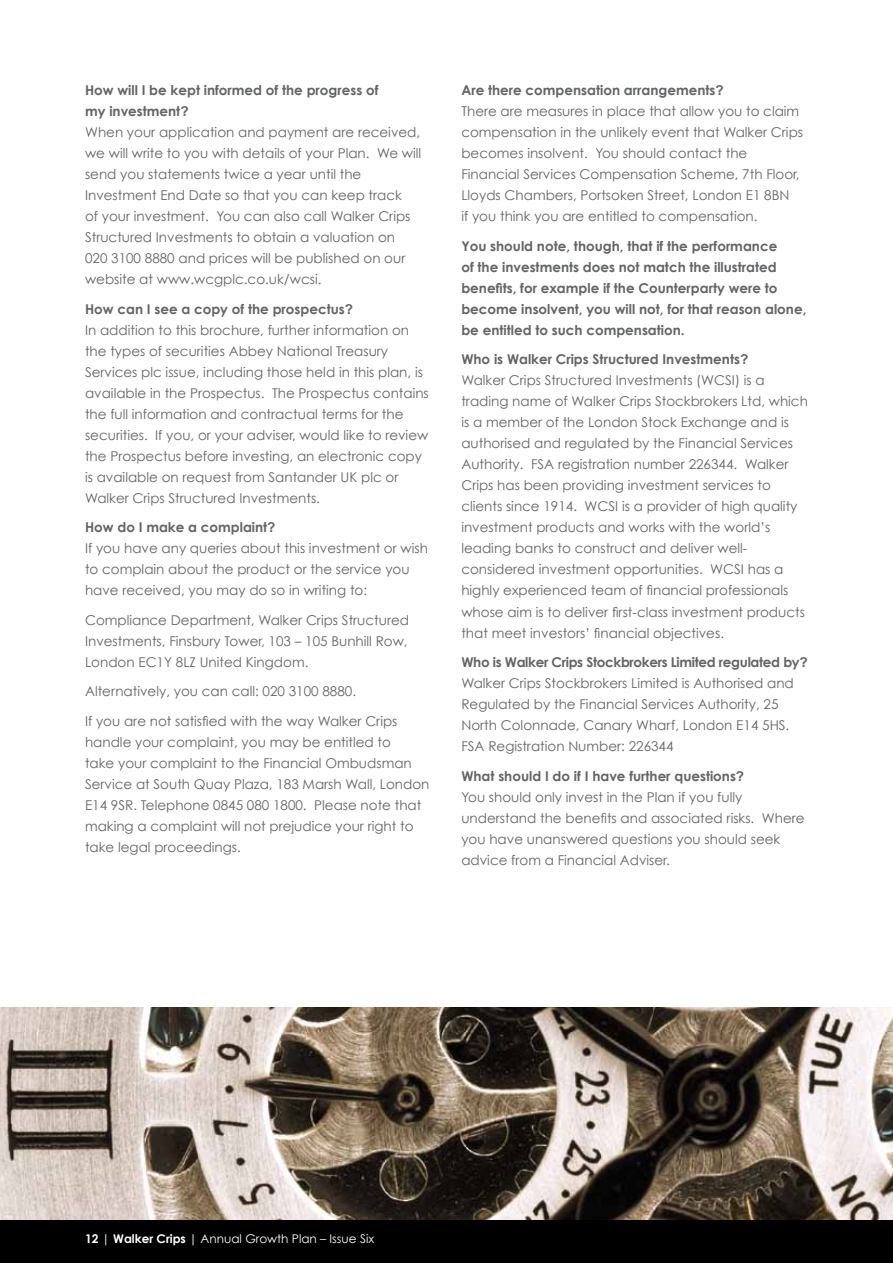
<style>
.page{position:relative;width:893px;height:1263px;background:#fff}
.page>*{position:absolute;margin:0;border:0;box-sizing:border-box;transform-origin:0 0}
.t1{font:13.5px/21px "Century Gothic";color:#636466}
.t2{font:700 13.5px/21px "Century Gothic";color:#636466}
.t3{font:12px "Century Gothic";color:#fff}
.s1{font-weight:700}
.s2{font-family:"Arial";font-weight:700}
</style>
<div class="page">
<img style="left:0;top:1008px;width:893px;height:212px">
<div style="left:0;top:1220px;width:893px;height:43px;background:#000"></div>
<p class="t1" style="left:85px;top:80px;width:338px"><span class="s1">How will I be kept informed of the progress of<br>my investment</span><span class="s2">?<br></span>When your application and payment are received, we will write to you with details of your Plan. We will send you statements twice a year until the Investment End Date so that you can keep track<br>of your investment. You can also call Walker Crips Structured Investments to obtain a valuation on<br>020 3100 8880 and prices will be published on our website at www.wcgplc.co.uk/wcsi.</p>
<p class="t1" style="left:85px;top:298px;width:345px"><span class="s1">How can I see a copy of the prospectus</span><span class="s2">?<br></span>In addition to this brochure, further information on the types of securities Abbey National Treasury Services plc issue, including those held in this plan, is available in the Prospectus. The Prospectus contains the full information and contractual terms for the securities. If you, or your adviser, would like to review the Prospectus before investing, an electronic copy is available on request from Santander UK plc or Walker Crips Structured Investments.</p>
<p class="t1" style="left:85px;top:517px;width:344px"><span class="s1">How do I make a complaint</span><span class="s2">?<br></span>If you have any queries about this investment or wish to complain about the product or the service you have received, you may do so in writing to:</p>
<p class="t1" style="left:85px;top:609px;width:325px;text-align:justify">Compliance Department, Walker Crips Structured Investments, Finsbury Tower, 103 – 105 Bunhill Row, London EC1Y 8LZ United Kingdom.</p>
<p class="t1" style="left:85px;top:676px;width:314px;line-height:29.5px">Alternatively, you can call: 020 3100 8880.<br>If you are not satisfied with the way Walker Crips</p>
<p class="t1" style="left:85px;top:731px;width:346px">handle your complaint, you may be entitled to<br>take your complaint to the Financial Ombudsman Service at South Quay Plaza, 183 Marsh Wall, London E14 9SR. Telephone 0845 080 1800. Please note that making a complaint will not prejudice your right to take legal proceedings.</p>
<p class="t1" style="left:461px;top:80px;width:343px"><span class="s1">Are there compensation arrangements</span><span class="s2">?<br></span>There are measures in place that allow you to claim compensation in the unlikely event that Walker Crips becomes insolvent. You should contact the Financial Services Compensation Scheme, 7th Floor, Lloyds Chambers, Portsoken Street, London E1 8BN<br>if you think you are entitled to compensation.</p>
<p class="t2" style="left:461px;top:235px;width:347px">You should note, though, that if the performance<br>of the investments does not match the illustrated benefits, for example if the Counterparty were to become insolvent, you will not, for that reason alone, be entitled to such compensation.</p>
<p class="t1" style="left:461px;top:349px;width:348px"><span class="s1">Who is Walker Crips Structured Investments</span><span class="s2">?<br></span>Walker Crips Structured Investments (WCSI) is a trading name of Walker Crips Stockbrokers Ltd, which is a member of the London Stock Exchange and is authorised and regulated by the Financial Services Authority. FSA registration number 226344. Walker Crips has been providing investment services to clients since 1914. WCSI is a provider of high quality investment products and works with the world’s leading banks to construct and deliver well&shy;considered investment opportunities. WCSI has a highly experienced team of financial professionals whose aim is to deliver first-class investment products that meet investors’ financial objectives.</p>
<p class="t1" style="left:461px;top:651px;width:348px"><span class="s1">Who is Walker Crips Stockbrokers Limited regulated by</span><span class="s2">?<br></span>Walker Crips Stockbrokers Limited is Authorised and Regulated by the Financial Services Authority, 25<br>North Colonnade, Canary Wharf, London E14 5HS.<br>FSA Registration Number: 226344</p>
<p class="t1" style="left:461px;top:765px;width:345px"><span class="s1">What should I do if I have further questions</span><span class="s2">?<br></span>You should only invest in the Plan if you fully understand the benefits and associated risks. Where you have unanswered questions you should seek advice from a Financial Adviser.</p>
<p class="t3" style="left:85px;top:1231px;width:291px"><span class="s1">12</span> | <span class="s1">Walker Crips</span> | Annual Growth Plan – Issue Six</p>
</div>
